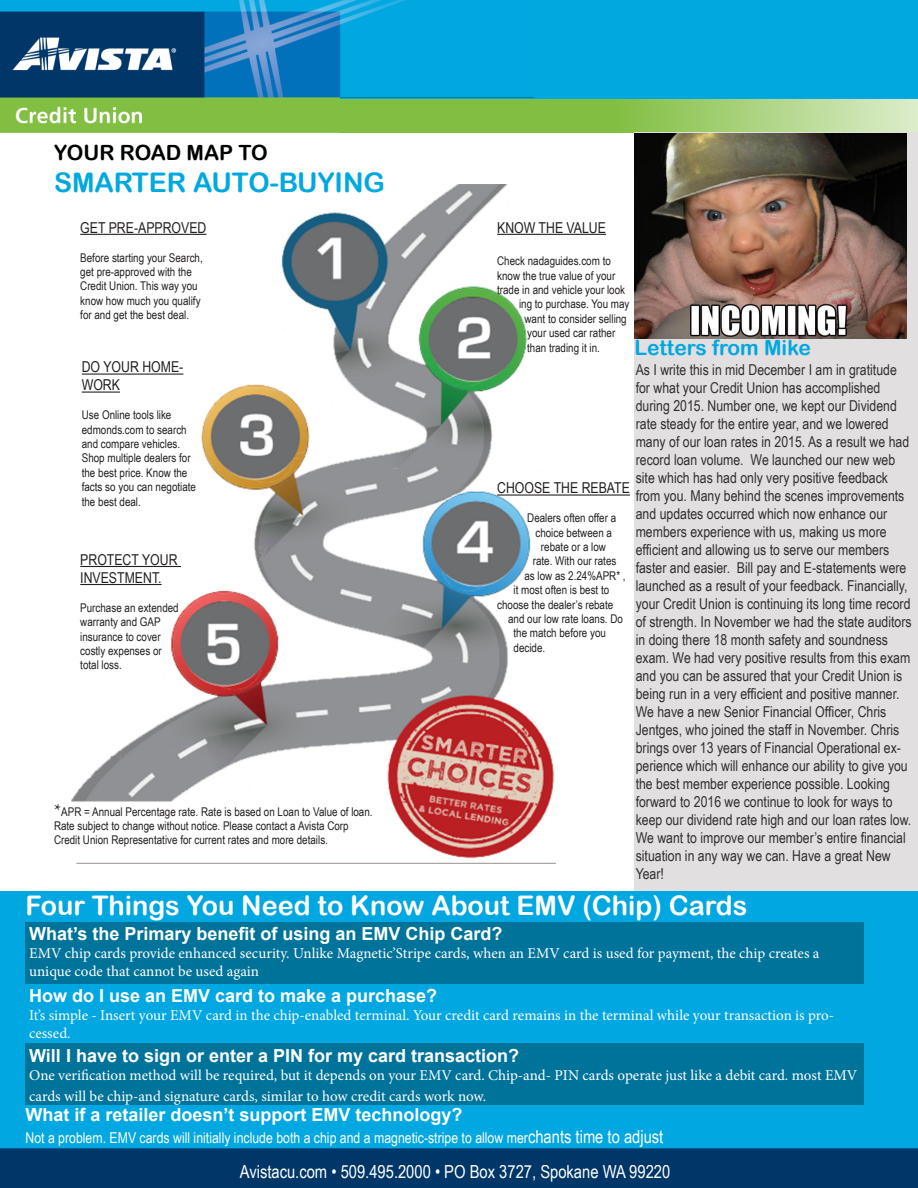
<style>
.page{position:relative;width:918px;height:1188px;background:#fff}
.page>*{position:absolute;margin:0;border:0;box-sizing:border-box;transform-origin:0 0}
.t1{font:27px "Arial Rounded MT Bold";color:#fff}
.t2{font:27px "Arial Rounded MT Bold";color:#00a8e0}
.t3{font:21px "Arial Rounded MT Bold";color:#00a7e1}
.t4{font:21px "Arial Rounded MT Bold";color:#000}
.t5{font:700 18px "Arial";color:#fff}
.t6{font:18px "Arial Narrow";color:#fff}
.t7{font:15px/18px "Arial Narrow";color:#312f30}
.t8{font:15px/18px "Minion Pro";color:#fff}
.t9{font:15px "Arial Narrow";color:#fff}
.t10{font:15px/18px "Arial Narrow";color:#231f20}
.t11{font:12px/14.4px "Arial Narrow";color:#231f20}
.s1{font-family:"Minion Pro";font-size:18px}
.s2{font-size:18px}
</style>
<div class="page">
<div style="left:533px;top:0;width:385px;height:99px;background:#00a8e0"></div>
<img style="left:0;top:0;width:533px;height:132px">
<svg style="left:340px;top:99px;width:578px;height:33px;background:#99ca65"></svg>
<div style="left:634px;top:133px;width:284px;height:758px;background:#e1dfdf"></div>
<div style="left:0;top:891px;width:918px;height:297px;background:#00a7e1"></div>
<img style="left:634px;top:134px;width:273px;height:204px">
<div style="left:0;top:1148px;width:918px;height:40px;background:#003768"></div>
<img style="left:71px;top:185px;width:484px;height:679px">
<hr style="left:80px;top:234px;width:126px;height:1px;background:#231f20">
<hr style="left:497px;top:234px;width:109px;height:1px;background:#231f20">
<hr style="left:82px;top:374px;width:101px;height:1px;background:#231f20">
<hr style="left:82px;top:392px;width:38px;height:1px;background:#231f20">
<hr style="left:80px;top:566px;width:101px;height:1px;background:#231f20">
<hr style="left:80px;top:584px;width:82px;height:1px;background:#231f20">
<hr style="left:497px;top:494px;width:133px;height:2px;background:#231f20">
<div style="left:26px;top:922px;width:838px;height:62px;background:#00739b"></div>
<div style="left:26px;top:1043px;width:838px;height:62px;background:#00739b"></div>
<p class="t4" style="left:54px;top:140px;width:215px">YOUR ROAD MAP TO</p>
<p class="t2" style="left:54px;top:166px;width:332px">SMARTER AUTO-BUYING</p>
<p class="t10" style="left:80px;top:218px;width:128px">GET PRE-APPROVED</p>
<p class="t11" style="left:80px;top:250px;width:124px">Before starting your Search, get pre-approved with the<br>Credit Union. This way you know how much you qualify for and get the best deal.</p>
<p class="t10" style="left:82px;top:358px;width:103px">DO YOUR HOME-<br>WORK</p>
<p class="t11" style="left:82px;top:407px;width:91px">Use Online tools like</p>
<p class="t11" style="left:82px;top:422px;width:107px">edmonds.com to search</p>
<p class="t11" style="left:82px;top:436px;width:100px">and compare vehicles.</p>
<p class="t11" style="left:82px;top:451px;width:110px">Shop multiple dealers for</p>
<p class="t11" style="left:82px;top:465px;width:107px">the best price. Know the</p>
<p class="t11" style="left:82px;top:479px;width:116px">facts so you can negotiate</p>
<p class="t11" style="left:82px;top:494px;width:61px">the best deal.</p>
<p class="t10" style="left:80px;top:550px;width:99px">PROTECT YOUR<br>INVESTMENT.</p>
<p class="t11" style="left:80px;top:600px;width:100px">Purchase an extended</p>
<p class="t11" style="left:80px;top:614px;width:82px">warranty and GAP</p>
<p class="t11" style="left:80px;top:629px;width:82px">insurance to cover</p>
<p class="t11" style="left:80px;top:643px;width:83px">costly expenses or</p>
<p class="t11" style="left:80px;top:657px;width:43px">total loss.</p>
<p class="t11" style="left:54px;top:804px;width:320px"><span class="s1">*</span>APR = Annual Percentage rate. Rate is based on Loan to Value of loan.<br>Rate subject to change without notice. Please contact a Avista Corp<br>Credit Union Representative for current rates and more details.</p>
<p class="t10" style="left:497px;top:218px;width:110px">KNOW THE VALUE</p>
<p class="t11" style="left:497px;top:253px;width:115px">Check nadaguides.com to</p>
<p class="t11" style="left:497px;top:268px;width:120px">know the true value of your</p>
<p class="t11" style="left:497px;top:282px;width:130px">trade in and vehicle your look</p>
<p class="t11" style="left:519px;top:296px;width:112px">ing to purchase. You may</p>
<p class="t11" style="left:525px;top:311px;width:104px">want to consider selling</p>
<p class="t11" style="left:527px;top:325px;width:90px">your used car rather</p>
<p class="t11" style="left:527px;top:340px;width:74px">than trading it in.</p>
<p class="t3" style="left:634px;top:335px;width:178px">Letters from Mike</p>
<p class="t7" style="left:636px;top:360px;width:278px">As I write this in mid December I am in gratitude for what your Credit Union has accomplished during 2015. Number one, we kept our Dividend rate steady for the entire year, and we lowered many of our loan rates in 2015. As a result we had record loan volume. We launched our new web site which has had only very positive feedback from you. Many behind the scenes improvements and updates occurred which now enhance our members experience with us, making us more efficient and allowing us to serve our members faster and easier. Bill pay and E-statements were launched as a result of your feedback. Financially, your Credit Union is continuing its long time record of strength. In November we had the state auditors in doing there 18 month safety and soundness exam. We had very positive results from this exam and you can be assured that your Credit Union is being run in a very efficient and positive manner.<br>We have a new Senior Financial Officer, Chris Jentges, who joined the staff in November. Chris brings over 13 years of Financial Operational ex&shy;perience which will enhance our ability to give you the best member experience possible. Looking forward to 2016 we continue to look for ways to keep our dividend rate high and our loan rates low.<br>We want to improve our member’s entire financial situation in any way we can. Have a great New Year!</p>
<p class="t10" style="left:497px;top:479px;width:134px">CHOOSE THE REBATE</p>
<p class="t11" style="left:527px;top:510px;width:91px">Dealers often offer a</p>
<p class="t11" style="left:535px;top:525px;width:78px">choice between a</p>
<p class="t11" style="left:541px;top:539px;width:67px">rebate or a low</p>
<p class="t11" style="left:533px;top:554px;width:85px">rate. With our rates</p>
<p class="t11" style="left:525px;top:568px;width:103px">as low as 2.24%APR* ,</p>
<p class="t11" style="left:514px;top:582px;width:97px">it most often is best to</p>
<p class="t11" style="left:497px;top:597px;width:118px">choose the dealer’s rebate</p>
<p class="t11" style="left:508px;top:611px;width:116px">and our low rate loans. Do</p>
<p class="t11" style="left:514px;top:626px;width:94px">the match before you</p>
<p class="t11" style="left:514px;top:640px;width:33px">decide.</p>
<p class="t1" style="left:26px;top:890px;width:723px">Four Things You Need to Know About EMV (Chip) Cards</p>
<p class="t5" style="left:29px;top:922px;width:475px">What’s the Primary benefit of using an EMV Chip Card?</p>
<p class="t8" style="left:29px;top:944px;width:792px">EMV chip cards provide enhanced security. Unlike Magnetic’Stripe cards, when an EMV card is used for payment, the chip creates a</p>
<p class="t8" style="left:29px;top:962px;width:231px">unique code that cannot be used again</p>
<p class="t5" style="left:29px;top:984px;width:410px">How do I use an EMV card to make a purchase?</p>
<p class="t8" style="left:29px;top:1007px;width:807px">It’s simple - Insert your EMV card in the chip-enabled terminal. Your credit card remains in the terminal while your transaction is pro&shy;cessed.</p>
<p class="t5" style="left:29px;top:1044px;width:491px">Will I have to sign or enter a PIN for my card transaction?</p>
<p class="t8" style="left:29px;top:1064px;width:830px;line-height:21.6px">One verification method will be required, but it depends on your EMV card. Chip-and- PIN cards operate just like a debit card. most EMV cards will be chip-and signature cards, similar to how credit cards work now.</p>
<p class="t5" style="left:26px;top:1103px;width:439px">What if a retailer doesn’t support EMV technology?</p>
<p class="t9" style="left:26px;top:1127px;width:639px">Not a problem. EMV cards will initially include both a chip and a magnetic-stripe to allow mer<span class="s2">chants time to adjust</span></p>
<p class="t6" style="left:240px;top:1159px;width:432px">Avistacu.com • 509.495.2000 • PO Box 3727, Spokane WA 99220</p>
</div>
